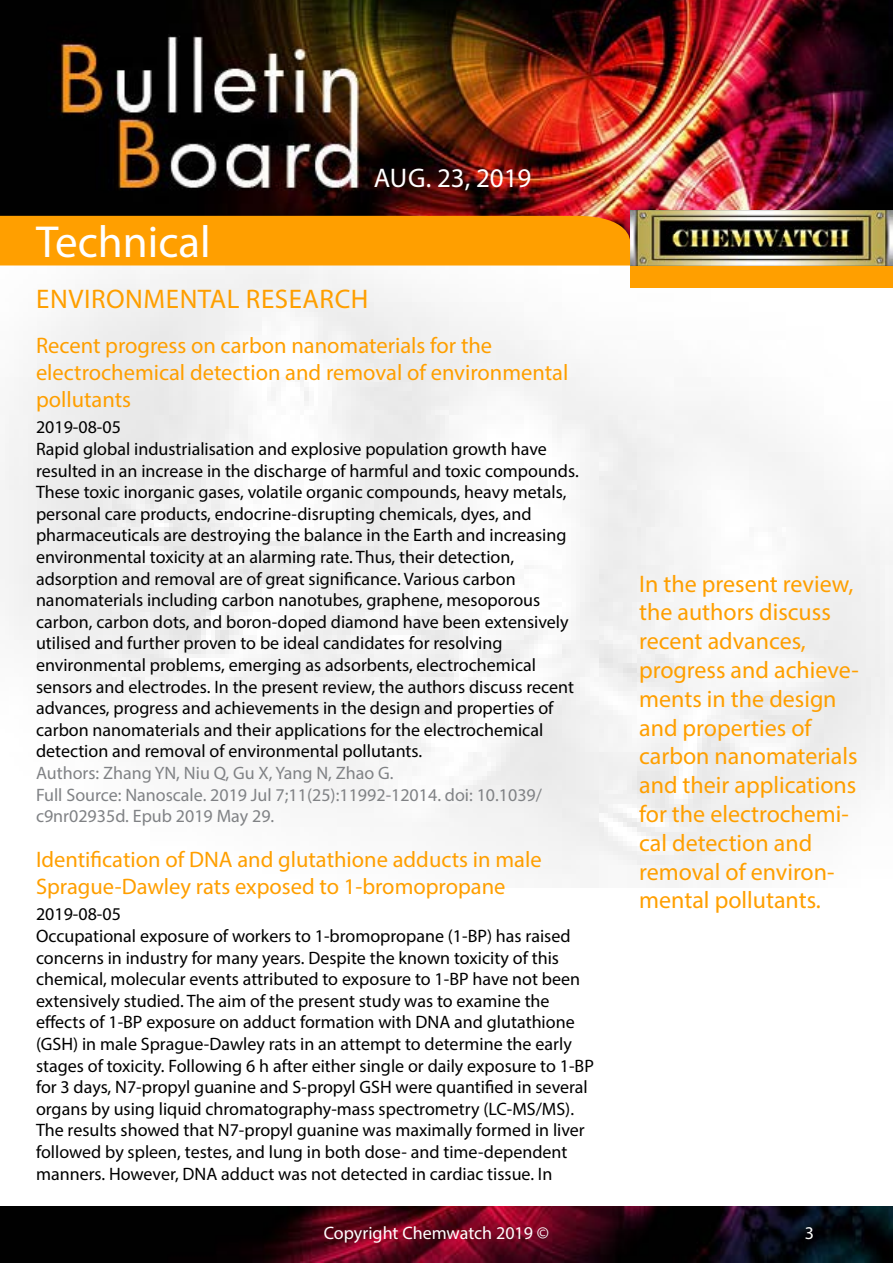
<style>
.page{position:relative;width:893px;height:1263px;background:#fff}
.page>*{position:absolute;margin:0;border:0;box-sizing:border-box;transform-origin:0 0}
.t1{font:45px "Myriad Pro";color:#fff}
.t2{font:27px "Myriad Pro";letter-spacing:.02em;color:#ff9f00}
.t3{font:27px "Myriad Pro";color:#fff}
.t4{font:24px/28.8px "Myriad Pro";color:#ff9f00}
.t5{font:22.5px/27px "Myriad Pro";color:#ff9f00}
.t6{font:18px/21.6px "Myriad Pro";color:#000}
.t7{font:18px/21.6px "Myriad Pro";color:#808285}
.t8{font:18px "Myriad Pro";color:#fff}
</style>
<div class="page">
<img style="left:0;top:0;width:893px;height:887px">
<div style="left:630px;top:265px;width:263px;height:23px;background:#ff9f00"></div>
<img style="left:630px;top:210px;width:262px;height:56px">
<img style="left:0;top:1206px;width:893px;height:57px">
<img style="left:0;top:0;width:1px;height:216px">
<svg style="left:0;top:216px;width:630px;height:72px"></svg>
<h1 class="t1" style="left:36px;top:214px;width:176px">Technical</h1>
<h2 class="t3" style="left:374px;top:161px;width:159px">Aug. 23, 2019</h2>
<h2 class="t2" style="left:36px;top:283px;width:334px">ENVIRONMENTAL RESEARCH</h2>
<p class="t5" style="left:36px;top:332px;width:534px">Recent progress on carbon nanomaterials for the electrochemical detection and removal of environmental pollutants</p>
<p class="t6" style="left:36px;top:416px;width:544px">2019-08-05<br>Rapid global industrialisation and explosive population growth have resulted in an increase in the discharge of harmful and toxic compounds.<br>These toxic inorganic gases, volatile organic compounds, heavy metals, personal care products, endocrine-disrupting chemicals, dyes, and pharmaceuticals are destroying the balance in the Earth and increasing environmental toxicity at an alarming rate. Thus, their detection, adsorption and removal are of great significance. Various carbon nanomaterials including carbon nanotubes, graphene, mesoporous carbon, carbon dots, and boron-doped diamond have been extensively utilised and further proven to be ideal candidates for resolving environmental problems, emerging as adsorbents, electrochemical sensors and electrodes. In the present review, the authors discuss recent advances, progress and achievements in the design and properties of carbon nanomaterials and their applications for the electrochemical detection and removal of environmental pollutants.</p>
<p class="t7" style="left:36px;top:762px;width:507px">Authors: Zhang YN, Niu Q, Gu X, Yang N, Zhao G.<br>Full Source: Nanoscale. 2019 Jul 7;11(25):11992-12014. doi: 10.1039/ c9nr02935d. Epub 2019 May 29.</p>
<p class="t5" style="left:36px;top:846px;width:507px">Identification of DNA and glutathione adducts in male<br>Sprague-Dawley rats exposed to 1-bromopropane</p>
<p class="t6" style="left:36px;top:903px;width:559px">2019-08-05<br>Occupational exposure of workers to 1-bromopropane (1-BP) has raised concerns in industry for many years. Despite the known toxicity of this chemical, molecular events attributed to exposure to 1-BP have not been extensively studied. The aim of the present study was to examine the effects of 1-BP exposure on adduct formation with DNA and glutathione (GSH) in male Sprague-Dawley rats in an attempt to determine the early stages of toxicity. Following 6 h after either single or daily exposure to 1-BP for 3 days, N7-propyl guanine and S-propyl GSH were quantified in several organs by using liquid chromatography-mass spectrometry (LC-MS/MS).<br>The results showed that N7-propyl guanine was maximally formed in liver followed by spleen, testes, and lung in both dose- and time-dependent manners. However, DNA adduct was not detected in cardiac tissue. In</p>
<p class="t4" style="left:639px;top:569px;width:221px">In the present review, the authors discuss recent advances, progress and achieve&shy;ments in the design and properties of carbon nanomaterials and their applications for the electrochemi&shy;cal detection and removal of environ&shy;mental pollutants.</p>
<p class="t8" style="left:324px;top:1222px;width:227px">Copyright Chemwatch 2019 ©</p>
<p class="t8" style="left:805px;top:1222px;width:11px">3</p>
</div>
